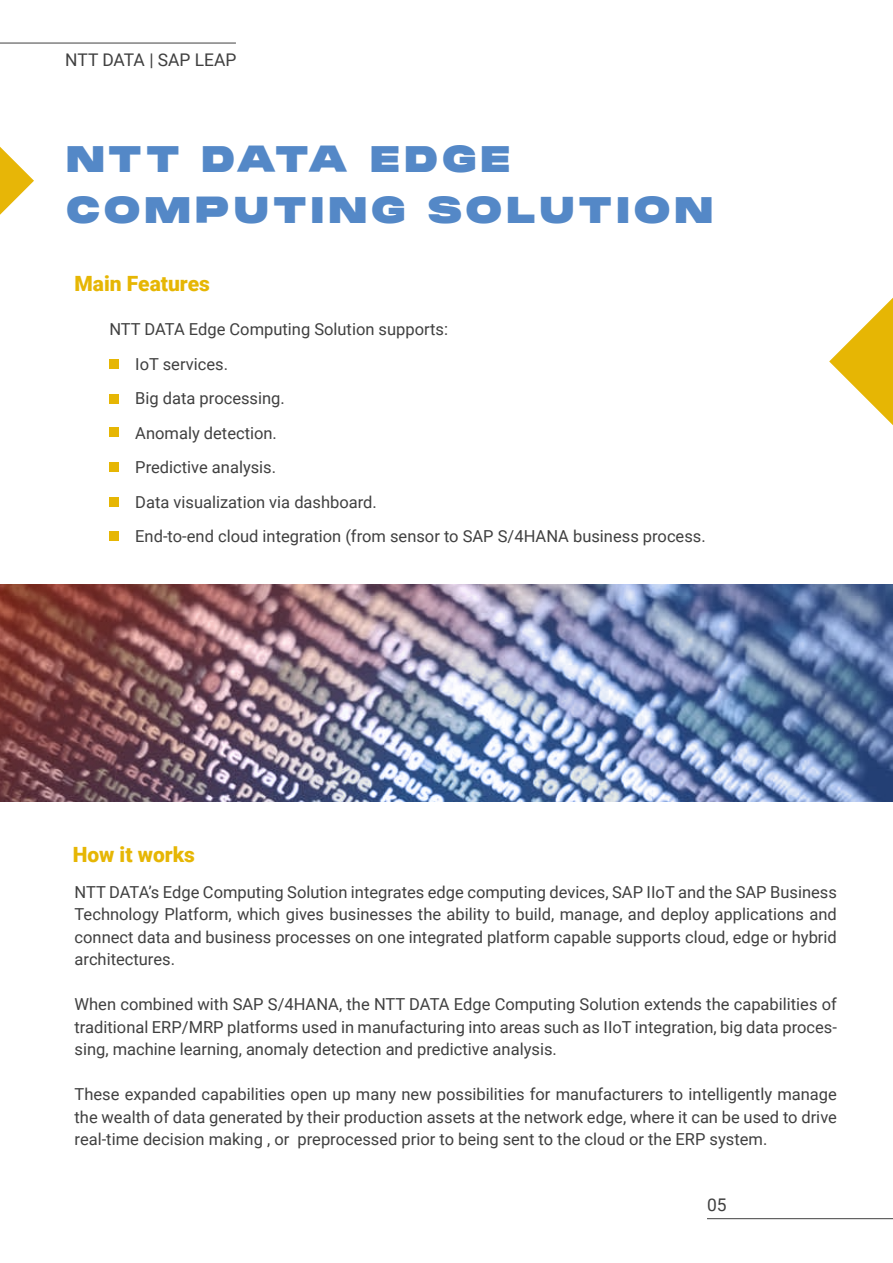
<style>
.page{position:relative;width:893px;height:1263px;background:#fff}
.page>*{position:absolute;margin:0;border:0;box-sizing:border-box;transform-origin:0 0}
.t1{font:800 36px/51px "Monument Extended";letter-spacing:.095em;color:#5488c7}
.t2{font:900 21px "Roboto";color:#e6b604}
.t3{font:17.4px "Roboto";color:#404040}
.t4{font:16.5px/22.5px "Roboto";color:#404040;text-align:justify}
</style>
<div class="page">
<svg style="left:829px;top:298px;width:64px;height:127px"></svg>
<svg style="left:0;top:147px;width:34px;height:68px"></svg>
<div style="left:110px;top:531px;width:9px;height:10px;background:#e6b604"></div>
<div style="left:110px;top:498px;width:9px;height:9px;background:#e6b604"></div>
<div style="left:110px;top:462px;width:9px;height:10px;background:#e6b604"></div>
<div style="left:110px;top:428px;width:9px;height:9px;background:#e6b604"></div>
<div style="left:110px;top:394px;width:9px;height:9px;background:#e6b604"></div>
<div style="left:110px;top:360px;width:9px;height:9px;background:#e6b604"></div>
<img style="left:0;top:585px;width:893px;height:217px">
<hr style="left:707px;top:1218px;width:186px;height:1px;background:#404040">
<hr style="left:0;top:43px;width:236px;height:1px;background:#404040">
<p class="t3" style="left:65px;top:47px;width:173px">NTT DATA | SAP LEAP</p>
<h1 class="t1" style="left:65px;top:133px;width:650px">NTT DATA EDGE<br>COMPUTING SOLUTION</h1>
<p class="t2" style="left:75px;top:269px;width:137px">Main Features</p>
<p class="t4" style="left:109px;top:317px;width:340px">NTT DATA Edge Computing Solution supports:</p>
<p class="t4" style="left:109px;top:352px;width:120px">• IoT services.</p>
<p class="t4" style="left:109px;top:386px;width:177px">• Big data processing.</p>
<p class="t4" style="left:109px;top:421px;width:169px">• Anomaly detection.</p>
<p class="t4" style="left:109px;top:455px;width:168px">• Predictive analysis.</p>
<p class="t4" style="left:109px;top:490px;width:269px">• Data visualization via dashboard.</p>
<p class="t4" style="left:109px;top:524px;width:598px">• End-to-end cloud integration (from sensor to SAP S/4HANA business process.</p>
<p class="t2" style="left:73px;top:840px;width:124px">How it works</p>
<p class="t4" style="left:75px;top:880px;width:764px">NTT DATA’s Edge Computing Solution integrates edge computing devices, SAP IIoT and the SAP Business Technology Platform, which gives businesses the ability to build, manage, and deploy applications and connect data and business processes on one integrated platform capable supports cloud, edge or hybrid architectures.</p>
<p class="t4" style="left:75px;top:992px;width:764px">When combined with SAP S/4HANA, the NTT DATA Edge Computing Solution extends the capabilities of traditional ERP/MRP platforms used in manufacturing into areas such as IIoT integration, big data proces&shy;sing, machine learning, anomaly detection and predictive analysis.</p>
<p class="t4" style="left:75px;top:1082px;width:764px">These expanded capabilities open up many new possibilities for manufacturers to intelligently manage the wealth of data generated by their production assets at the network edge, where it can be used to drive real-time decision making , or preprocessed prior to being sent to the cloud or the ERP system.</p>
<p class="t3" style="left:707px;top:1192px;width:21px">05</p>
</div>
